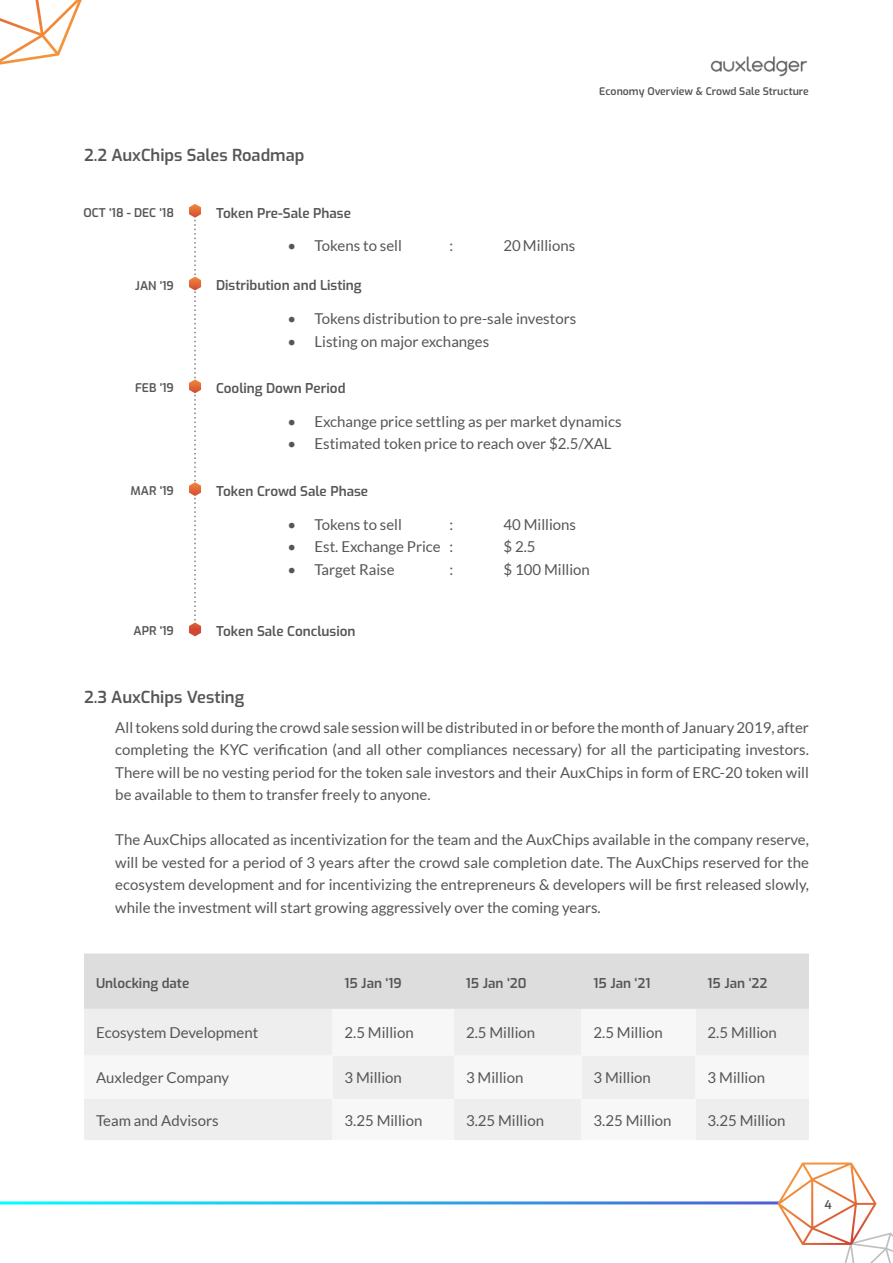
<style>
.page{position:relative;width:893px;height:1263px;background:#fff}
.page>*{position:absolute;margin:0;border:0;box-sizing:border-box;transform-origin:0 0}
.t1{font:600 16.5px "Exo";color:#565656}
.t2{font:15px/22.5px "Lato";color:#565656;text-align:justify}
.t3{font:600 13.5px "Exo";color:#565656}
.t4{font:600 12px "Exo";color:#565656}
.t5{font:600 10.5px "Exo";color:#565656}
</style>
<div class="page">
<img style="left:710px;top:56px;width:98px;height:21px">
<svg style="left:777px;top:1162px;width:116px;height:101px"></svg>
<svg style="left:0;top:0;width:82px;height:65px"></svg>
<div style="left:84px;top:953px;width:725px;height:56px;background:#ddd"></div>
<svg style="left:84px;top:1009px;width:725px;height:131px;fill:#eee"></svg>
<svg style="left:189px;top:204px;width:12px;height:432px"></svg>
<p class="t1" style="left:84px;top:142px;width:222px">2.2 AuxChips Sales Roadmap</p>
<p class="t4" style="left:84px;top:203px;width:92px">OCT ‘18 - DEC ‘18</p>
<p class="t3" style="left:216px;top:202px;width:136px">Token Pre-Sale Phase</p>
<p class="t2" style="left:287px;top:235px;width:116px">• Tokens to sell</p>
<p class="t2" style="left:449px;top:235px;width:5px">:</p>
<p class="t2" style="left:503px;top:235px;width:73px">20 Millions</p>
<p class="t4" style="left:135px;top:276px;width:40px">JAN ‘19</p>
<p class="t3" style="left:216px;top:275px;width:147px">Distribution and Listing</p>
<p class="t2" style="left:287px;top:307px;width:290px">• Tokens distribution to pre-sale investors</p>
<p class="t2" style="left:287px;top:330px;width:203px">• Listing on major exchanges</p>
<p class="t4" style="left:135px;top:379px;width:40px">FEB ‘19</p>
<p class="t3" style="left:216px;top:378px;width:131px">Cooling Down Period</p>
<p class="t5" style="left:599px;top:83px;width:211px">Economy Overview &amp; Crowd Sale Structure</p>
<p class="t4" style="left:131px;top:482px;width:45px">MAR ‘19</p>
<p class="t4" style="left:134px;top:622px;width:42px">APR ‘19</p>
<p class="t2" style="left:287px;top:410px;width:336px">• Exchange price settling as per market dynamics</p>
<p class="t2" style="left:287px;top:433px;width:326px">• Estimated token price to reach over $2.5/XAL</p>
<p class="t3" style="left:216px;top:481px;width:154px">Token Crowd Sale Phase</p>
<p class="t2" style="left:287px;top:513px;width:116px">• Tokens to sell</p>
<p class="t2" style="left:449px;top:513px;width:5px">:</p>
<p class="t2" style="left:503px;top:513px;width:74px">40 Millions</p>
<p class="t2" style="left:287px;top:535px;width:167px">• Est. Exchange Price :</p>
<p class="t2" style="left:503px;top:535px;width:34px">$ 2.5</p>
<p class="t2" style="left:287px;top:558px;width:109px">• Target Raise</p>
<p class="t2" style="left:449px;top:558px;width:5px">:</p>
<p class="t2" style="left:503px;top:558px;width:88px">$ 100 Million</p>
<p class="t3" style="left:216px;top:621px;width:141px">Token Sale Conclusion</p>
<p class="t1" style="left:84px;top:684px;width:162px">2.3 AuxChips Vesting</p>
<p class="t2" style="left:115px;top:716px;width:695px">All tokens sold during the crowd sale session will be distributed in or before the month of January 2019, after completing the KYC verification (and all other compliances necessary) for all the participating investors.<br>There will be no vesting period for the token sale investors and their AuxChips in form of ERC-20 token will be available to them to transfer freely to anyone.</p>
<p class="t2" style="left:115px;top:828px;width:695px">The AuxChips allocated as incentivization for the team and the AuxChips available in the company reserve, will be vested for a period of 3 years after the crowd sale completion date. The AuxChips reserved for the ecosystem development and for incentivizing the entrepreneurs &amp; developers will be first released slowly, while the investment will start growing aggressively over the coming years.</p>
<p class="t3" style="left:96px;top:973px;width:95px">Unlocking date</p>
<p class="t3" style="left:344px;top:973px;width:59px">15 Jan ‘19</p>
<p class="t3" style="left:466px;top:973px;width:62px">15 Jan ‘20</p>
<p class="t3" style="left:593px;top:973px;width:58px">15 Jan ‘21</p>
<p class="t3" style="left:708px;top:973px;width:61px">15 Jan ‘22</p>
<p class="t2" style="left:96px;top:1021px;width:164px">Ecosystem Development</p>
<p class="t2" style="left:344px;top:1021px;width:71px">2.5 Million</p>
<p class="t2" style="left:466px;top:1021px;width:71px">2.5 Million</p>
<p class="t2" style="left:593px;top:1021px;width:71px">2.5 Million</p>
<p class="t2" style="left:708px;top:1021px;width:71px">2.5 Million</p>
<p class="t2" style="left:96px;top:1066px;width:135px">Auxledger Company</p>
<p class="t2" style="left:344px;top:1066px;width:59px">3 Million</p>
<p class="t2" style="left:466px;top:1066px;width:59px">3 Million</p>
<p class="t2" style="left:593px;top:1066px;width:59px">3 Million</p>
<p class="t2" style="left:708px;top:1066px;width:59px">3 Million</p>
<p class="t2" style="left:96px;top:1109px;width:124px">Team and Advisors</p>
<p class="t2" style="left:344px;top:1109px;width:80px">3.25 Million</p>
<p class="t2" style="left:466px;top:1109px;width:80px">3.25 Million</p>
<p class="t2" style="left:593px;top:1109px;width:80px">3.25 Million</p>
<p class="t2" style="left:708px;top:1109px;width:80px">3.25 Million</p>
<p class="t4" style="left:825px;top:1195px;width:9px">4</p>
</div>
